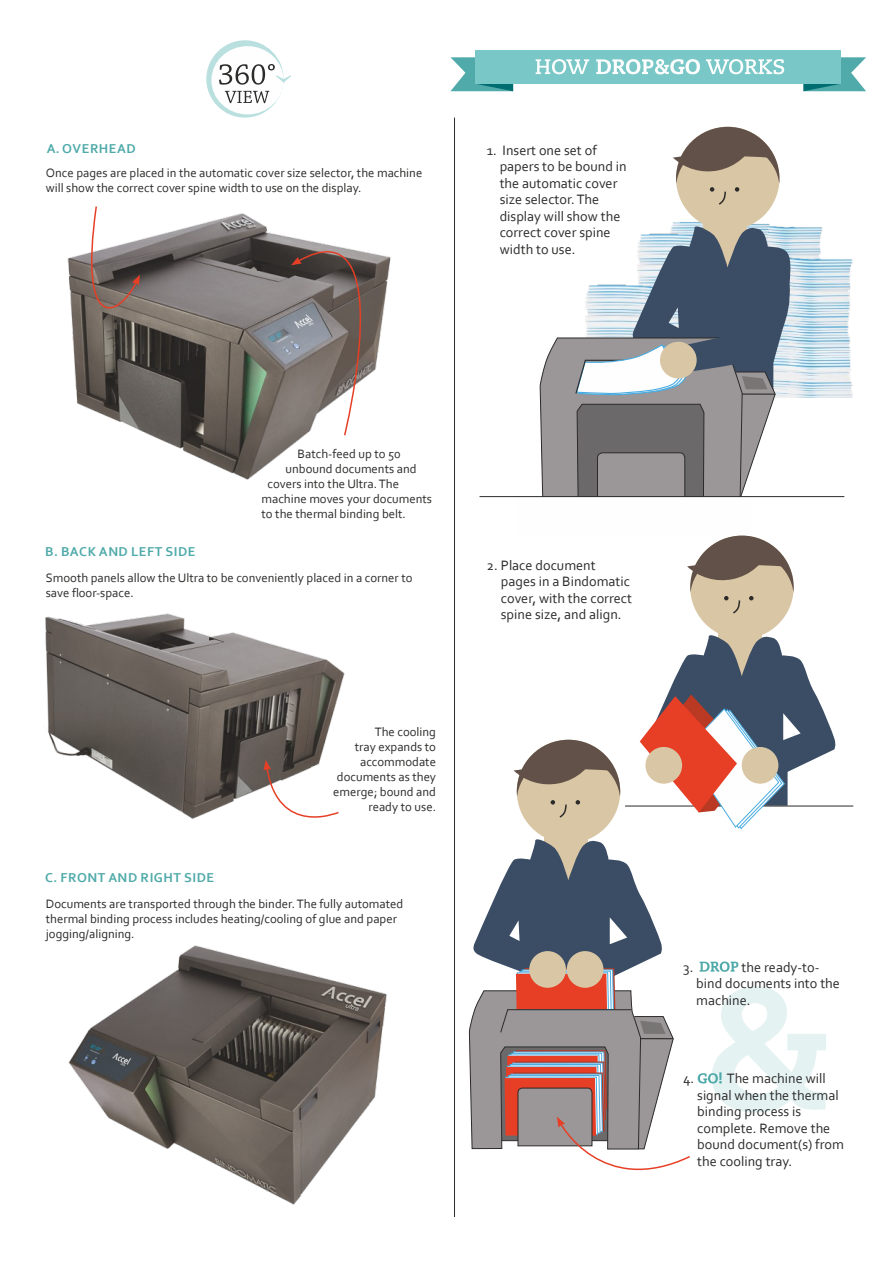
<style>
.page{position:relative;width:893px;height:1263px;background:#fff}
.page>*{position:absolute;margin:0;border:0;box-sizing:border-box;transform-origin:0 0}
.t1{font:14.25px/16.5px "Corbel";color:#2c2b2a}
.t2{font:700 13.5px "Corbel";letter-spacing:.045em;color:#4faaa9}
.t3{font:12.75px/15px "Corbel";color:#2c2b2a}
</style>
<div class="page">
<img style="left:67px;top:213px;width:236px;height:267px">
<hr style="left:454px;top:118px;width:1px;height:1099px;background:#2c2b2a">
<img style="left:791px;top:226px;width:32px;height:24px">
<img style="left:673px;top:217px;width:96px;height:7px">
<img style="left:791px;top:250px;width:62px;height:147px">
<div style="left:676px;top:127px;width:103px;height:103px;background:#d9c6a4;border-radius:50%"></div>
<svg style="left:673px;top:127px;width:106px;height:79px"></svg>
<div style="left:517px;top:740px;width:103px;height:103px;background:#d9c6a4;border-radius:50%"></div>
<svg style="left:514px;top:740px;width:106px;height:79px"></svg>
<div style="left:690px;top:536px;width:104px;height:103px;background:#d9c6a4;border-radius:50%"></div>
<svg style="left:687px;top:536px;width:107px;height:78px"></svg>
<hr style="left:625px;top:806px;width:228px;height:1px;background:#2c2b2a">
<svg style="left:640px;top:633px;width:197px;height:197px"></svg>
<div style="left:742px;top:747px;width:36px;height:37px;background:#d9c6a4;border-radius:50%"></div>
<div style="left:645px;top:747px;width:37px;height:37px;background:#d9c6a4;border-radius:50%"></div>
<svg style="left:468px;top:837px;width:222px;height:334px"></svg>
<hr style="left:479px;top:496px;width:365px;height:1px;background:#2c2b2a">
<svg style="left:540px;top:224px;width:251px;height:274px"></svg>
<svg style="left:450px;top:57px;width:63px;height:34px"></svg>
<svg style="left:803px;top:57px;width:63px;height:34px"></svg>
<div style="left:475px;top:50px;width:366px;height:34px;background:#7ac7c7"></div>
<svg style="left:206px;top:40px;width:78px;height:78px"></svg>
<div style="left:211px;top:46px;width:73px;height:68px;background:#fefefe;border-radius:50%"></div>
<svg style="left:536px;top:59px;width:53px;height:15px"></svg>
<svg style="left:596px;top:59px;width:104px;height:15px"></svg>
<svg style="left:706px;top:59px;width:78px;height:15px"></svg>
<svg style="left:700px;top:961px;width:38px;height:11px"></svg>
<svg style="left:698px;top:987px;width:128px;height:126px"></svg>
<svg style="left:225px;top:91px;width:44px;height:12px"></svg>
<svg style="left:219px;top:64px;width:72px;height:21px"></svg>
<img style="left:45px;top:613px;width:300px;height:206px">
<svg style="left:291px;top:213px;width:100px;height:224px"></svg>
<svg style="left:78px;top:206px;width:62px;height:130px"></svg>
<svg style="left:264px;top:760px;width:76px;height:59px"></svg>
<img style="left:68px;top:945px;width:319px;height:260px">
<p class="t2" style="left:47px;top:143px;width:91px">A. OVERHEAD</p>
<p class="t3" style="left:46px;top:166px;width:378px">Once pages are placed in the automatic cover size selector, the machine will show the correct cover spine width to use on the display.</p>
<p class="t1" style="left:500px;top:143px;width:129px;text-indent:-13px">1. Insert one set of papers to be bound in the automatic cover size selector. The display will show the correct cover spine width to use.</p>
<p class="t2" style="left:45px;top:546px;width:152px">B. BACK AND LEFT SIDE</p>
<p class="t3" style="left:298px;top:447px;width:105px">Batch-feed up to 50</p>
<p class="t3" style="left:286px;top:462px;width:133px">unbound documents and</p>
<p class="t3" style="left:268px;top:477px;width:133px">covers into the Ultra. The</p>
<p class="t3" style="left:262px;top:492px;width:172px">machine moves your documents</p>
<p class="t3" style="left:262px;top:507px;width:146px">to the thermal binding belt.</p>
<p class="t3" style="left:46px;top:571px;width:368px">Smooth panels allow the Ultra to be conveniently placed in a corner to save floor-space.</p>
<p class="t2" style="left:45px;top:872px;width:170px">C. FRONT AND RIGHT SIDE</p>
<p class="t3" style="left:333px;top:726px;width:104px;text-align:right">The cooling<br>tray expands to accommodate documents as they emerge; bound and ready to use.</p>
<p class="t3" style="left:46px;top:897px;width:359px">Documents are transported through the binder. The fully automated thermal binding process includes heating/cooling of glue and paper jogging/aligning.</p>
<p class="t1" style="left:501px;top:558px;width:133px;text-indent:-14px">2. Place document pages in a Bindomatic cover, with the correct spine size, and align.</p>
<p class="t1" style="left:683px;top:960px;width:12px">3.</p>
<p class="t1" style="left:696px;top:960px;width:145px;text-indent:45px">the ready-to&shy;bind documents into the machine.</p>
<p class="t1" style="left:697px;top:1071px;width:148px;text-indent:-14px">4. The machine will signal when the thermal binding process is complete. Remove the bound document(s) from the cooling tray.</p>
</div>
